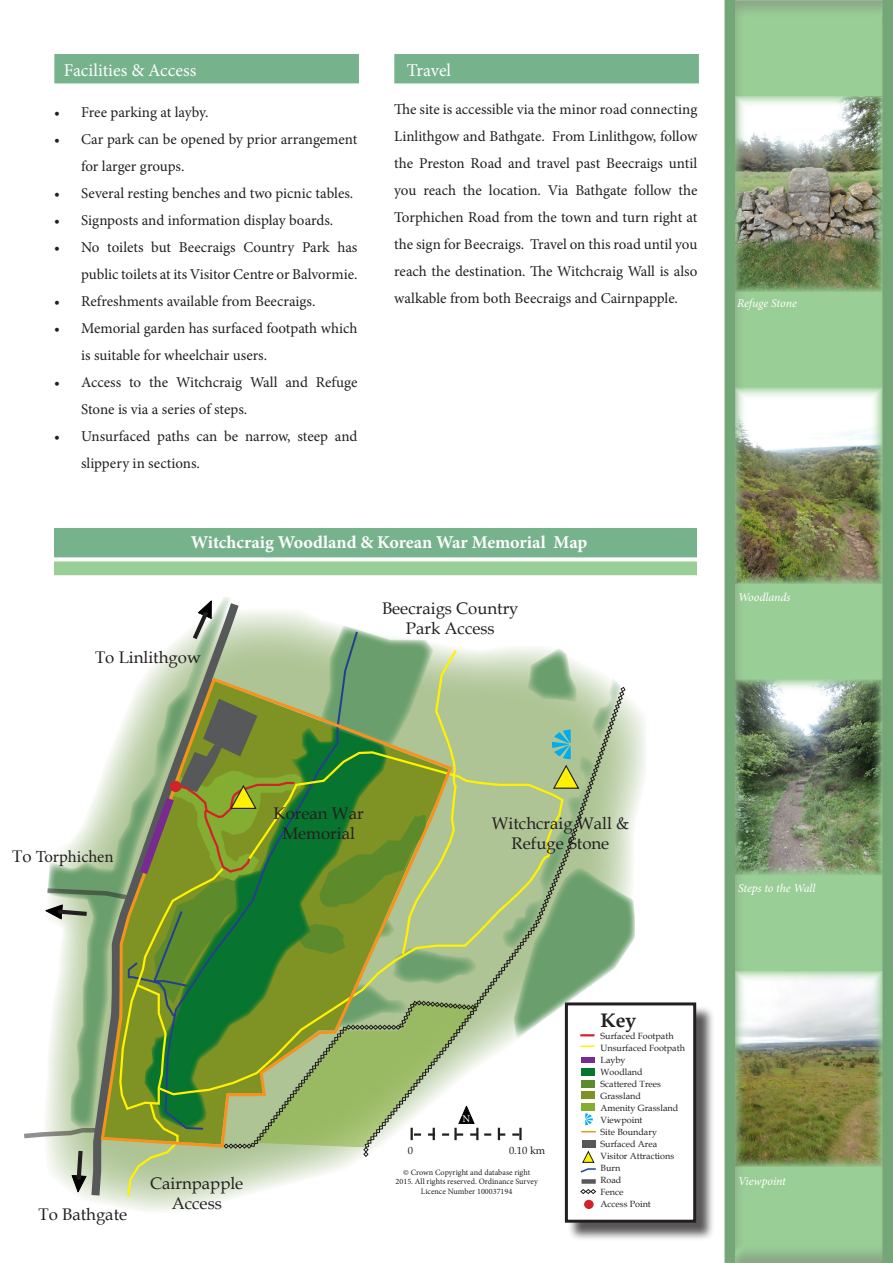
<style>
.page{position:relative;width:893px;height:1263px;background:#fff}
.page>*{position:absolute;margin:0;border:0;box-sizing:border-box;transform-origin:0 0}
.t1{font:700 19.65px "Book Antiqua";color:#231f20}
.t2{font:700 18px "Minion Pro";letter-spacing:-.005em;color:#fff}
.t3{font:18px "Minion Pro";color:#fff}
.t4{font:16.8px/20.1px "Book Antiqua";color:#231f20;text-align:center}
.t5{font:16.8px "Minion Pro";letter-spacing:-.005em;color:#231f20}
.t6{font:15px/27px "Minion Pro";color:#231f20}
.t7{font:italic 12px "Minion Pro";letter-spacing:-.005em;color:#fff}
.t8{font:10.5px "Book Antiqua";color:#231f20}
.t9{font:10.5px "Minion Pro";color:#fff}
.t10{font:9px "Book Antiqua";color:#231f20}
.t11{font:8.1px/9.8px "Minion Pro";color:#231f20;text-align:center}
.s1{font-family:"Book Antiqua"}
</style>
<div class="page">
<div style="left:567px;top:1005px;width:148px;height:236px;background:#231f20;opacity:.75"></div>
<div style="left:566px;top:1004px;width:129px;height:217px;background:#fff"></div>
<div style="left:565px;top:1002px;width:131px;height:221px;border:3px solid #231f20"></div>
<div style="left:729px;top:0;width:164px;height:1263px;background:#231f20;opacity:.5"></div>
<div style="left:54px;top:54px;width:305px;height:29px;background:#76b28c"></div>
<div style="left:394px;top:54px;width:305px;height:29px;background:#76b28c"></div>
<div style="left:724px;top:0;width:11px;height:1263px;background:#75a677"></div>
<div style="left:882px;top:0;width:11px;height:1263px;background:#75a677"></div>
<div style="left:54px;top:528px;width:643px;height:29px;background:#76b28c"></div>
<div style="left:54px;top:561px;width:643px;height:14px;background:#99ce96"></div>
<svg style="left:24px;top:597px;width:611px;height:602px"></svg>
<div style="left:584px;top:1200px;width:10px;height:9px;background:#d1232a;border-radius:50%"></div>
<div style="left:170px;top:781px;width:11px;height:11px;background:#d1232a;border-radius:50%"></div>
<img style="left:735px;top:388px;width:147px;height:195px">
<img style="left:735px;top:96px;width:147px;height:196px">
<img style="left:735px;top:680px;width:147px;height:195px">
<img style="left:735px;top:971px;width:148px;height:196px">
<p class="t3" style="left:64px;top:58px;width:134px">Facilities &amp; Access</p>
<p class="t3" style="left:407px;top:58px;width:46px">Travel</p>
<p class="t6" style="left:54px;top:98px;width:156px">• Free parking at layby.</p>
<p class="t6" style="left:81px;top:125px;width:278px;text-indent:-27px">• Car park can be opened by prior arrangement for larger groups.</p>
<p class="t6" style="left:54px;top:179px;width:301px">• Several resting benches and two picnic tables.</p>
<p class="t6" style="left:54px;top:206px;width:281px">• Signposts and information display boards.</p>
<p class="t6" style="left:54px;top:233px;width:305px;text-align:right">• No toilets but Beecraigs Country Park has public toilets at its Visitor Centre or Balvormie.</p>
<p class="t6" style="left:54px;top:287px;width:263px">• Refreshments available from Beecraigs.</p>
<p class="t6" style="left:81px;top:314px;width:278px;text-indent:-27px">• Memorial garden has surfaced footpath which is suitable for wheelchair users.</p>
<p class="t6" style="left:81px;top:368px;width:278px;text-indent:-27px">• Access to the Witchcraig Wall and Refuge<br>Stone is via a series of steps.</p>
<p class="t6" style="left:81px;top:422px;width:278px;text-indent:-27px">• Unsurfaced paths can be narrow, steep and slippery in sections.</p>
<p class="t6" style="left:394px;top:96px;width:305px;text-align:justify">The site is accessible via the minor road connecting Linlithgow and Bathgate. From Linlithgow, follow the Preston Road and travel past Beecraigs until you reach the location. Via Bathgate follow the Torphichen Road from the town and turn right at the sign for Beecraigs. Travel on this road until you reach the destination. The Witchcraig Wall is also walkable from both Beecraigs and Cairnpapple.</p>
<p class="t2" style="left:191px;top:530px;width:398px">Witchcraig Woodland &amp; Korean War Memorial Map</p>
<p class="t4" style="left:95px;top:647px;width:107px">To Linlithgow</p>
<p class="t4" style="left:382px;top:597px;width:138px">Beecraigs Country</p>
<p class="t4" style="left:406px;top:618px;width:90px">Park Access</p>
<p class="t7" style="left:737px;top:295px;width:61px">Refuge Stone</p>
<p class="t7" style="left:738px;top:589px;width:54px">Woodlands</p>
<p class="t5" style="left:12px;top:845px;width:103px"><span class="s1">To</span> Torphichen</p>
<p class="t4" style="left:274px;top:803px;width:92px">Korean War<br>Memorial</p>
<p class="t4" style="left:492px;top:813px;width:139px">Witchcraig Wall &amp;<br>Refuge Stone</p>
<p class="t4" style="left:39px;top:1203px;width:90px">To Bathgate</p>
<p class="t4" style="left:150px;top:1172px;width:95px">Cairnpapple</p>
<p class="t4" style="left:172px;top:1192px;width:52px">Access</p>
<p class="t9" style="left:463px;top:1112px;width:9px">N</p>
<p class="t8" style="left:408px;top:1143px;width:7px">0</p>
<p class="t8" style="left:509px;top:1143px;width:38px">0.10 km</p>
<p class="t11" style="left:396px;top:1167px;width:144px">© Crown Copyright and database right<br>2015. All rights reserved. Ordinance Survey<br>Licence Number 100037194</p>
<p class="t1" style="left:600px;top:1007px;width:37px">Key</p>
<p class="t10" style="left:600px;top:1029px;width:75px">Surfaced Footpath</p>
<p class="t10" style="left:600px;top:1041px;width:86px">Unsurfaced Footpath</p>
<p class="t10" style="left:600px;top:1053px;width:26px">Layby</p>
<p class="t10" style="left:600px;top:1065px;width:44px">Woodland</p>
<p class="t10" style="left:600px;top:1077px;width:62px">Scattered Trees</p>
<p class="t10" style="left:600px;top:1089px;width:42px">Grassland</p>
<p class="t10" style="left:600px;top:1101px;width:79px">Amenity Grassland</p>
<p class="t10" style="left:600px;top:1113px;width:44px">Viewpoint</p>
<p class="t10" style="left:600px;top:1125px;width:58px">Site Boundary</p>
<p class="t10" style="left:600px;top:1137px;width:58px">Surfaced Area</p>
<p class="t10" style="left:600px;top:1149px;width:75px">Visitor Attractions</p>
<p class="t10" style="left:600px;top:1161px;width:21px">Burn</p>
<p class="t10" style="left:600px;top:1173px;width:22px">Road</p>
<p class="t10" style="left:600px;top:1185px;width:24px">Fence</p>
<p class="t10" style="left:600px;top:1197px;width:52px">Access Point</p>
<p class="t7" style="left:738px;top:880px;width:79px">Steps to the Wall</p>
<p class="t7" style="left:738px;top:1173px;width:49px">Viewpoint</p>
</div>
